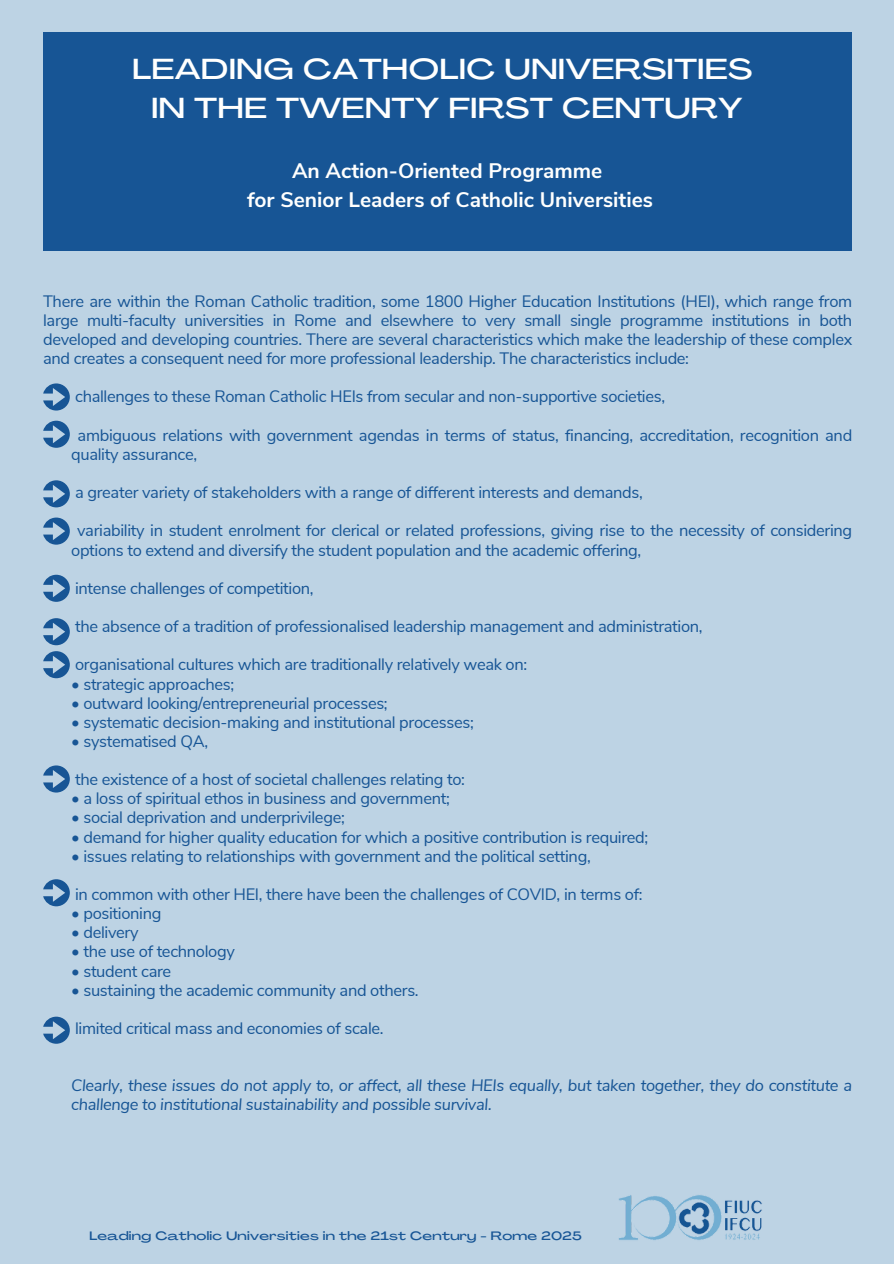
<style>
.page{position:relative;width:894px;height:1264px;background:#fff}
.page>*{position:absolute;margin:0;border:0;box-sizing:border-box;transform-origin:0 0}
.t1{font:500 28.5px/39.3px "Agrandir Grand";letter-spacing:.025em;color:#fffffe;text-align:center}
.t2{font:700 21px/29.2px "Nunito Sans";color:#fffffe;text-align:center}
.t3{font:16.5px/19.2px "Nunito Sans";letter-spacing:-.02em;color:#175595}
.t4{font:italic 16.5px "Nunito Sans";letter-spacing:-.02em;color:#175595}
.t5{font:500 12px "Agrandir Grand";letter-spacing:.025em;color:#175595}
</style>
<div class="page">
<div style="left:0;top:0;width:893px;height:1263px;background:#bdd3e4"></div>
<div style="left:43px;top:32px;width:808px;height:218px;background:#175595"></div>
<svg style="left:43px;top:383px;width:27px;height:27px"></svg>
<svg style="left:43px;top:420px;width:27px;height:27px"></svg>
<svg style="left:43px;top:480px;width:27px;height:27px"></svg>
<svg style="left:43px;top:517px;width:27px;height:27px"></svg>
<svg style="left:43px;top:618px;width:27px;height:27px"></svg>
<svg style="left:43px;top:574px;width:27px;height:27px"></svg>
<svg style="left:43px;top:651px;width:27px;height:27px"></svg>
<svg style="left:43px;top:765px;width:27px;height:27px"></svg>
<svg style="left:43px;top:1016px;width:27px;height:27px"></svg>
<svg style="left:43px;top:879px;width:27px;height:27px"></svg>
<img style="left:618px;top:1195px;width:144px;height:45px">
<h3 class="t1" style="left:132px;top:52px;width:621px">LEADING CATHOLIC UNIVERSITIES<br>IN THE TWENTY FIRST CENTURY</h3>
<h3 class="t2" style="left:247px;top:157px;width:407px">An Action-Oriented Programme<br>for Senior Leaders of Catholic Universities</h3>
<h1 class="t3" style="left:43px;top:292px;width:810px;text-align:justify">There are within the Roman Catholic tradition, some 1800 Higher Education Institutions (HEI), which range from large multi-faculty universities in Rome and elsewhere to very small single programme institutions in both developed and developing countries. There are several characteristics which make the leadership of these complex and creates a consequent need for more professional leadership. The characteristics include:</h1>
<h2 class="t3" style="left:75px;top:387px;width:591px">challenges to these Roman Catholic HEIs from secular and non-supportive societies,</h2>
<h3 class="t3" style="left:71px;top:426px;width:782px;text-indent:6px">ambiguous relations with government agendas in terms of status, financing, accreditation, recognition and quality assurance,</h3>
<h3 class="t3" style="left:75px;top:483px;width:569px">a greater variety of stakeholders with a range of different interests and demands,</h3>
<h3 class="t3" style="left:71px;top:521px;width:782px;text-indent:6px">variability in student enrolment for clerical or related professions, giving rise to the necessity of considering options to extend and diversify the student population and the academic offering,</h3>
<h3 class="t3" style="left:75px;top:579px;width:240px">intense challenges of competition,</h3>
<h3 class="t3" style="left:75px;top:617px;width:629px">the absence of a tradition of professionalised leadership management and administration,</h3>
<h3 class="t3" style="left:75px;top:655px;width:453px">organisational cultures which are traditionally relatively weak on:</h3>
<h3 class="t3" style="left:71px;top:674px;width:164px">• strategic approaches;</h3>
<h3 class="t3" style="left:71px;top:693px;width:318px">• outward looking/entrepreneurial processes;</h3>
<h3 class="t3" style="left:71px;top:712px;width:404px">• systematic decision-making and institutional processes;</h3>
<h3 class="t3" style="left:71px;top:732px;width:138px">• systematised QA,</h3>
<h3 class="t3" style="left:75px;top:770px;width:391px">the existence of a host of societal challenges relating to:</h3>
<h3 class="t3" style="left:71px;top:789px;width:380px">• a loss of spiritual ethos in business and government;</h3>
<h3 class="t3" style="left:71px;top:808px;width:275px">• social deprivation and underprivilege;</h3>
<h3 class="t3" style="left:71px;top:827px;width:578px">• demand for higher quality education for which a positive contribution is required;</h3>
<h3 class="t3" style="left:71px;top:846px;width:521px">• issues relating to relationships with government and the political setting,</h3>
<h3 class="t3" style="left:75px;top:885px;width:568px">in common with other HEI, there have been the challenges of COVID, in terms of:</h3>
<h3 class="t3" style="left:71px;top:904px;width:92px">• positioning</h3>
<h3 class="t3" style="left:71px;top:923px;width:69px">• delivery</h3>
<h3 class="t3" style="left:71px;top:942px;width:165px">• the use of technology</h3>
<h3 class="t3" style="left:71px;top:961px;width:102px">• student care</h3>
<h3 class="t3" style="left:71px;top:980px;width:349px">• sustaining the academic community and others.</h3>
<h3 class="t3" style="left:75px;top:1018px;width:310px">limited critical mass and economies of scale.</h3>
<h3 class="t4" style="left:71px;top:1074px;width:782px">Clearly, these issues do not apply to, or affect, all these HEIs equally, but taken together, they do constitute a</h3>
<h3 class="t4" style="left:71px;top:1093px;width:422px">challenge to institutional sustainability and possible survival.</h3>
<p class="t5" style="left:89px;top:1230px;width:494px">Leading Catholic Universities in the 21st Century - Rome 2025</p>
</div>
